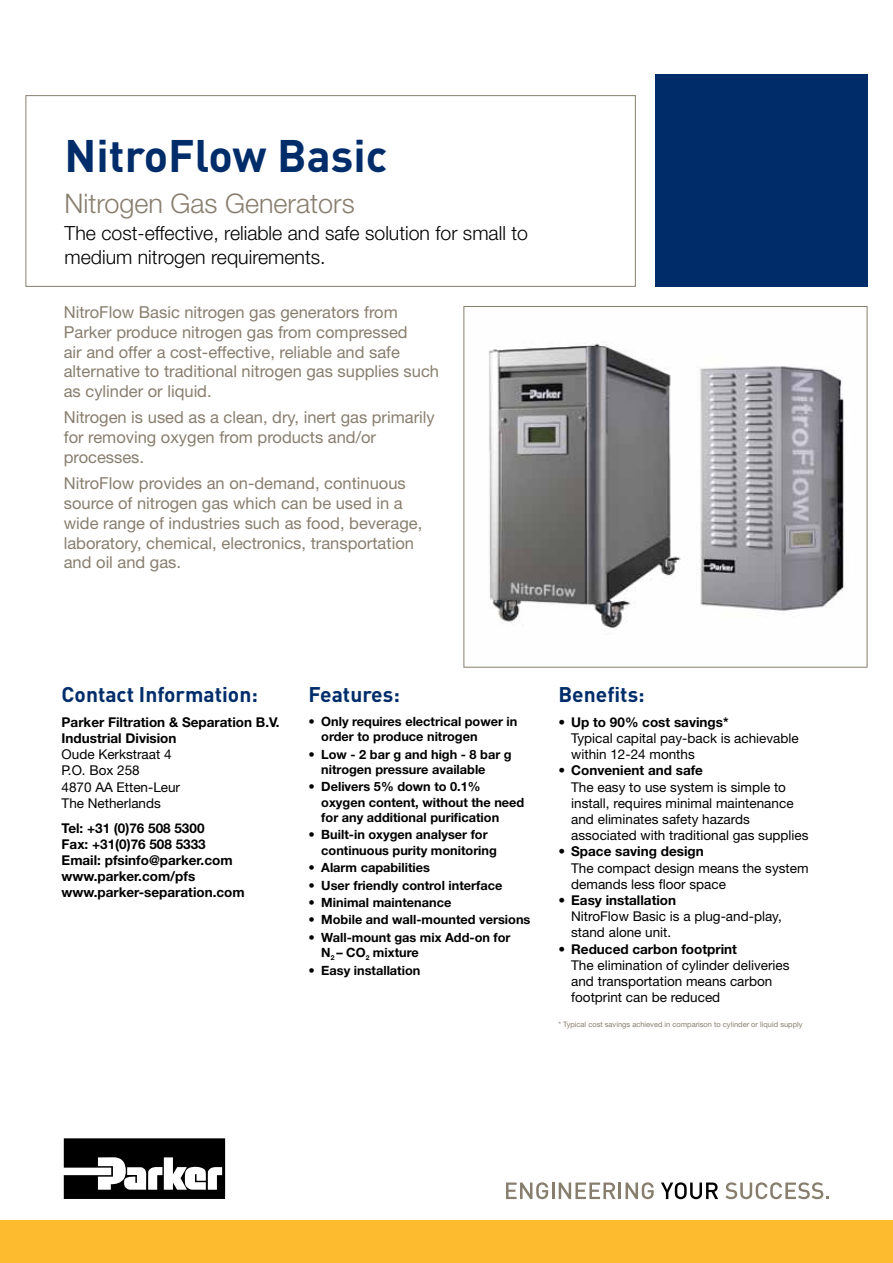
<style>
.page{position:relative;width:893px;height:1263px;background:#fff}
.page>*{position:absolute;margin:0;border:0;box-sizing:border-box;transform-origin:0 0}
.t1{font:700 45px "DIN";color:#002d6a}
.t2{font:300 27px "Helvetica Neue LT Std";color:#887e6e}
.t3{font:700 21px "DIN";color:#002d6a}
.t4{font:300 19.5px/23.4px "Helvetica Neue LT Std";color:#000}
.t5{font:16.5px/19.8px "Helvetica Neue LT Std";color:#887e6e}
.t6{font:13.5px/16.2px "Helvetica Neue LT Std";color:#000}
.t7{font:700 13.5px/16.2px "Helvetica Neue LT Std";color:#000}
.t8{font:700 12.75px/15.3px "Helvetica Neue LT Std";color:#000}
.t9{font:7.5px "Helvetica Neue LT Std";color:#887e6e}
</style>
<div class="page">
<div style="left:655px;top:74px;width:212px;height:213px;background:#002d6a"></div>
<div style="left:26px;top:95px;width:610px;height:192px;border:1px solid #887e6e"></div>
<img style="left:489px;top:342px;width:355px;height:288px">
<div style="left:463px;top:306px;width:404px;height:362px;border:1px solid #887e6e"></div>
<svg style="left:64px;top:1138px;width:161px;height:61px"></svg>
<svg style="left:506px;top:1182px;width:148px;height:17px"></svg>
<svg style="left:661px;top:1182px;width:57px;height:17px"></svg>
<svg style="left:725px;top:1182px;width:104px;height:17px"></svg>
<div style="left:0;top:1220px;width:893px;height:43px;background:#fdbb30"></div>
<h1 class="t1" style="left:65px;top:126px;width:324px">NitroFlow Basic</h1>
<h2 class="t2" style="left:65px;top:186px;width:292px">Nitrogen Gas Generators</h2>
<p class="t4" style="left:65px;top:221px;width:465px">The cost-effective, reliable and safe solution for small to medium nitrogen requirements.</p>
<p class="t5" style="left:64px;top:302px;width:377px">NitroFlow Basic nitrogen gas generators from Parker produce nitrogen gas from compressed<br>air and offer a cost-effective, reliable and safe alternative to traditional nitrogen gas supplies such as cylinder or liquid.</p>
<p class="t5" style="left:64px;top:407px;width:373px">Nitrogen is used as a clean, dry, inert gas primarily for removing oxygen from products and/or processes.</p>
<p class="t5" style="left:64px;top:473px;width:360px">NitroFlow provides an on-demand, continuous source of nitrogen gas which can be used in a wide range of industries such as food, beverage, laboratory, chemical, electronics, transportation and oil and gas.</p>
<p class="t3" style="left:62px;top:681px;width:198px">Contact Information:</p>
<p class="t7" style="left:62px;top:714px;width:219px">Parker Filtration &amp; Separation B.V.<br>Industrial Division</p>
<p class="t6" style="left:62px;top:746px;width:120px">Oude Kerkstraat 4<br>P.O. Box 258<br>4870 AA Etten-Leur<br>The Netherlands</p>
<p class="t7" style="left:62px;top:819px;width:185px">Tel: +31 (0)76 508 5300<br>Fax: +31(0)76 508 5333<br>Email: pfsinfo@parker.com www.parker.com/pfs www.parker-separation.com</p>
<p class="t3" style="left:309px;top:681px;width:93px">Features:</p>
<p class="t8" style="left:321px;top:713px;width:198px;text-indent:-13px">• Only requires electrical power in order to produce nitrogen</p>
<p class="t8" style="left:321px;top:746px;width:192px;text-indent:-13px">• Low - 2 bar g and high - 8 bar g nitrogen pressure available</p>
<p class="t8" style="left:321px;top:779px;width:205px;text-indent:-13px">• Delivers 5% down to 0.1% oxygen content, without the need for any additional purification</p>
<p class="t8" style="left:321px;top:827px;width:177px;text-indent:-13px">• Built-in oxygen analyser for continuous purity monitoring</p>
<p class="t8" style="left:309px;top:860px;width:123px">• Alarm capabilities</p>
<p class="t8" style="left:309px;top:877px;width:195px">• User friendly control interface</p>
<p class="t8" style="left:309px;top:894px;width:144px">• Minimal maintenance</p>
<p class="t8" style="left:309px;top:912px;width:223px">• Mobile and wall-mounted versions</p>
<p class="t8" style="left:321px;top:929px;width:191px;text-indent:-13px">• Wall-mount gas mix Add-on for<br>N<sub>2</sub> – CO<sub>2</sub> mixture</p>
<p class="t8" style="left:309px;top:962px;width:113px">• Easy installation</p>
<p class="t3" style="left:558px;top:681px;width:88px">Benefits:</p>
<p class="t7" style="left:558px;top:714px;width:172px">• Up to 90% cost savings*</p>
<p class="t6" style="left:571px;top:730px;width:229px">Typical capital pay-back is achievable within 12-24 months</p>
<p class="t7" style="left:558px;top:762px;width:146px">• Convenient and safe</p>
<p class="t6" style="left:571px;top:778px;width:239px">The easy to use system is simple to install, requires minimal maintenance and eliminates safety hazards associated with traditional gas supplies</p>
<p class="t7" style="left:558px;top:843px;width:147px">• Space saving design</p>
<p class="t6" style="left:571px;top:859px;width:239px">The compact design means the system demands less floor space</p>
<p class="t7" style="left:558px;top:892px;width:119px">• Easy installation</p>
<p class="t6" style="left:571px;top:908px;width:212px">NitroFlow Basic is a plug-and-play, stand alone unit.</p>
<p class="t7" style="left:558px;top:940px;width:180px">• Reduced carbon footprint</p>
<p class="t6" style="left:571px;top:957px;width:220px">The elimination of cylinder deliveries and transportation means carbon footprint can be reduced</p>
<p class="t9" style="left:558px;top:1020px;width:246px">* Typical cost savings achieved in comparison to cylinder or liquid supply</p>
</div>
